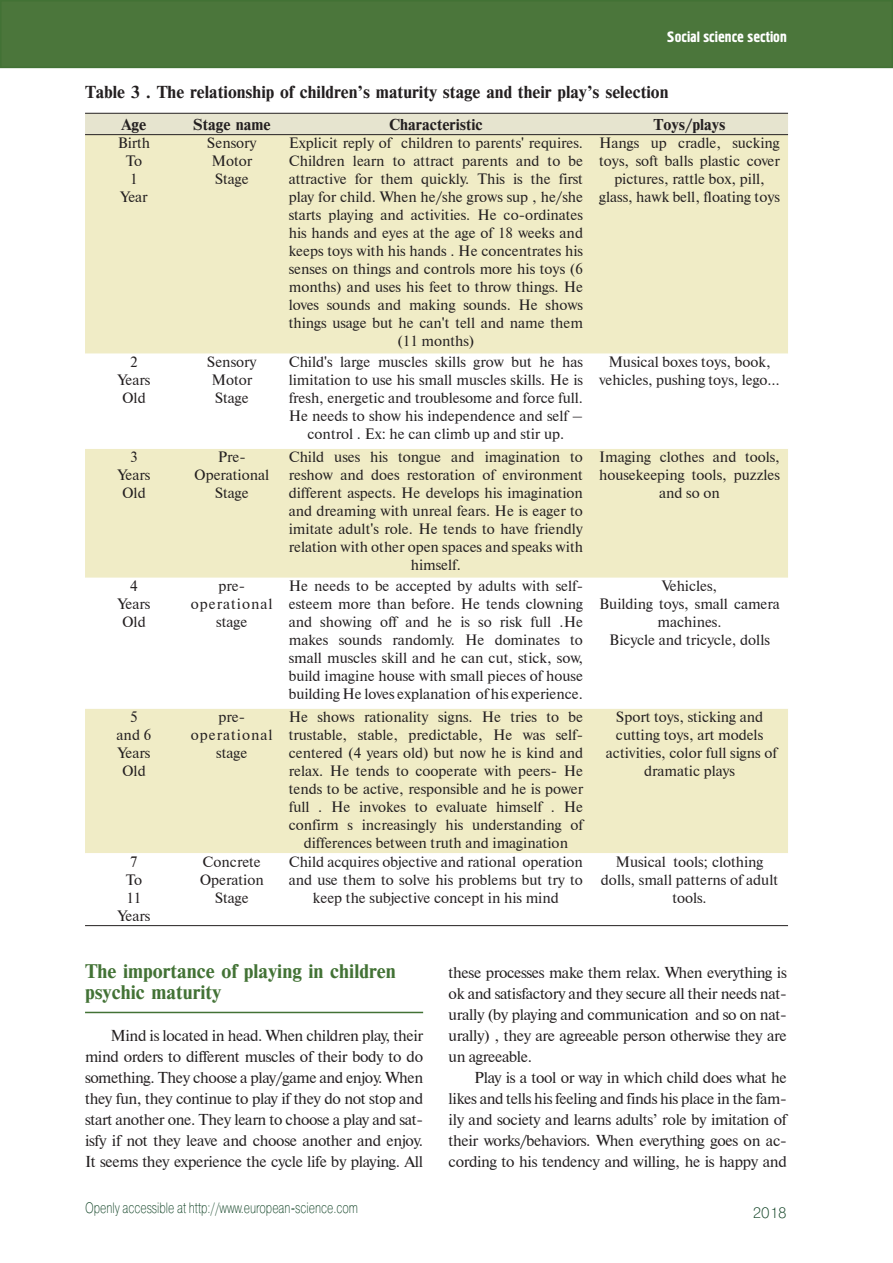
<style>
.page{position:relative;width:893px;height:1263px;background:#fff}
.page>*{position:absolute;margin:0;border:0;box-sizing:border-box;transform-origin:0 0}
.t1{font:18.75px/21px "Newton C Bold";color:#427235}
.t2{font:16.5px "Newton C Bold";color:#231f20}
.t3{font:15.75px/21px "Newton CTT";letter-spacing:-.02em;color:#231f20;text-align:justify}
.t4{font:15px/18px "Newton CTT";color:#231f20;text-align:center}
.t5{font:15px "Pragmatica Light C";color:#0b3e20;scale:.75 1}
.t6{font:15px/18px "Newton CTT";letter-spacing:.065em;color:#231f20;text-align:center}
.t7{font:15px "Newton C Bold";color:#231f20}
.t8{font:15px "Hermes C";color:#fff}
.t9{font:15px "Pragmatica Light C";color:#0b3e20}
</style>
<div class="page">
<div style="left:1px;top:1px;width:891px;height:66px;background:#4b763b"></div>
<div style="left:0;top:0;width:893px;height:68px;border:2px solid #427235"></div>
<div style="left:85px;top:114px;width:703px;height:20px;background:#e6e4cf"></div>
<div style="left:85px;top:135px;width:703px;height:219px;background:#f0ecc6"></div>
<svg style="left:85px;top:449px;width:703px;height:404px;fill:#f0ecc6"></svg>
<hr style="left:85px;top:113px;width:703px;height:1px;background:#231f20">
<hr style="left:85px;top:134px;width:703px;height:1px;background:#231f20">
<hr style="left:85px;top:925px;width:703px;height:1px;background:#231f20">
<hr style="left:85px;top:1012px;width:338px;height:1px;background:#427235">
<p class="t8" style="left:667px;top:32px;width:121px">Social science section</p>
<p class="t2" style="left:85px;top:85px;width:585px">Table 3 . The relationship of children’s maturity stage and their play’s selection</p>
<p class="t7" style="left:122px;top:118px;width:26px">Age</p>
<p class="t7" style="left:193px;top:118px;width:80px">Stage name</p>
<p class="t7" style="left:389px;top:118px;width:95px">Characteristic</p>
<p class="t7" style="left:653px;top:118px;width:73px">Toys/plays</p>
<p class="t4" style="left:118px;top:134px;width:34px">Birth<br>To<br>1<br>Year</p>
<p class="t4" style="left:207px;top:134px;width:51px">Sensory<br>Motor<br>Stage</p>
<p class="t4" style="left:289px;top:134px;width:296px">Explicit reply of children to parents' requires.<br>Children learn to attract parents and to be attractive for them quickly. This is the first play for child. When he/she grows sup , he/she starts playing and activities. He co-ordinates his hands and eyes at the age of 18 weeks and keeps toys with his hands . He concentrates his senses on things and controls more his toys (6 months) and uses his feet to throw things. He loves sounds and making sounds. He shows things usage but he can't tell and name them (11 months)</p>
<p class="t4" style="left:599px;top:134px;width:182px">Hangs up cradle, sucking toys, soft balls plastic cover pictures, rattle box, pill, glass, hawk bell, floating toys</p>
<p class="t4" style="left:118px;top:353px;width:34px">2<br>Years<br>Old</p>
<p class="t4" style="left:207px;top:353px;width:51px">Sensory<br>Motor<br>Stage</p>
<p class="t4" style="left:289px;top:353px;width:296px">Child's large muscles skills grow but he has limitation to use his small muscles skills. He is fresh, energetic and troublesome and force full.<br>He needs to show his independence and self – control . Ex: he can climb up and stir up.</p>
<p class="t4" style="left:599px;top:353px;width:182px">Musical boxes toys, book, vehicles, pushing toys, lego…</p>
<p class="t4" style="left:118px;top:448px;width:34px">3<br>Years<br>Old</p>
<p class="t4" style="left:194px;top:448px;width:76px">Pre-<br>Operational<br>Stage</p>
<p class="t4" style="left:289px;top:448px;width:296px">Child uses his tongue and imagination to reshow and does restoration of environment different aspects. He develops his imagination and dreaming with unreal fears. He is eager to imitate adult's role. He tends to have friendly relation with other open spaces and speaks with himself.</p>
<p class="t4" style="left:599px;top:448px;width:182px">Imaging clothes and tools, housekeeping tools, puzzles and so on</p>
<p class="t4" style="left:118px;top:577px;width:34px">4<br>Years<br>Old</p>
<p class="t6" style="left:191px;top:577px;width:83px">pre&shy;operational stage</p>
<p class="t4" style="left:289px;top:577px;width:296px;text-align:justify">He needs to be accepted by adults with self&shy;esteem more than before. He tends clowning and showing off and he is so risk full .He makes sounds randomly. He dominates to small muscles skill and he can cut, stick, sow, build imagine house with small pieces of house building He loves explanation of his experience.</p>
<p class="t4" style="left:599px;top:577px;width:182px">Vehicles,<br>Building toys, small camera machines.<br>Bicycle and tricycle, dolls</p>
<p class="t4" style="left:117px;top:708px;width:36px">5 and 6<br>Years<br>Old</p>
<p class="t6" style="left:191px;top:708px;width:83px">pre&shy;operational stage</p>
<p class="t4" style="left:289px;top:708px;width:296px">He shows rationality signs. He tries to be trustable, stable, predictable, He was self&shy;centered (4 years old) but now he is kind and relax. He tends to cooperate with peers- He tends to be active, responsible and he is power full . He invokes to evaluate himself . He confirm s increasingly his understanding of differences between truth and imagination</p>
<p class="t4" style="left:606px;top:708px;width:172px">Sport toys, sticking and cutting toys, art models activities, color full signs of dramatic plays</p>
<p class="t4" style="left:118px;top:852px;width:34px">7<br>To<br>11<br>Years</p>
<p class="t4" style="left:200px;top:852px;width:65px">Concrete<br>Operation<br>Stage</p>
<p class="t4" style="left:289px;top:852px;width:296px">Child acquires objective and rational operation and use them to solve his problems but try to keep the subjective concept in his mind</p>
<p class="t4" style="left:601px;top:852px;width:179px">Musical tools; clothing dolls, small patterns of adult tools.</p>
<p class="t1" style="left:85px;top:962px;width:312px">The importance of playing in children psychic maturity</p>
<p class="t3" style="left:85px;top:1025px;width:340px;text-indent:26px">Mind is located in head. When children play, their mind orders to different muscles of their body to do something. They choose a play/game and enjoy. When they fun, they continue to play if they do not stop and start another one. They learn to choose a play and sat&shy;isfy if not they leave and choose another and enjoy.<br>It seems they experience the cycle life by playing. All</p>
<p class="t5" style="left:85px;top:1202px;width:365px">Openly accessible at http://www.european-science.com</p>
<p class="t3" style="left:449px;top:962px;width:340px">these processes make them relax. When everything is ok and satisfactory and they secure all their needs nat&shy;urally (by playing and communication and so on nat&shy;urally) , they are agreeable person otherwise they are un agreeable.</p>
<p class="t3" style="left:449px;top:1067px;width:340px;text-indent:26px">Play is a tool or way in which child does what he likes and tells his feeling and finds his place in the fam&shy;ily and society and learns adults’ role by imitation of their works/behaviors. When everything goes on ac&shy;cording to his tendency and willing, he is happy and</p>
<p class="t9" style="left:753px;top:1208px;width:35px">2018</p>
</div>
